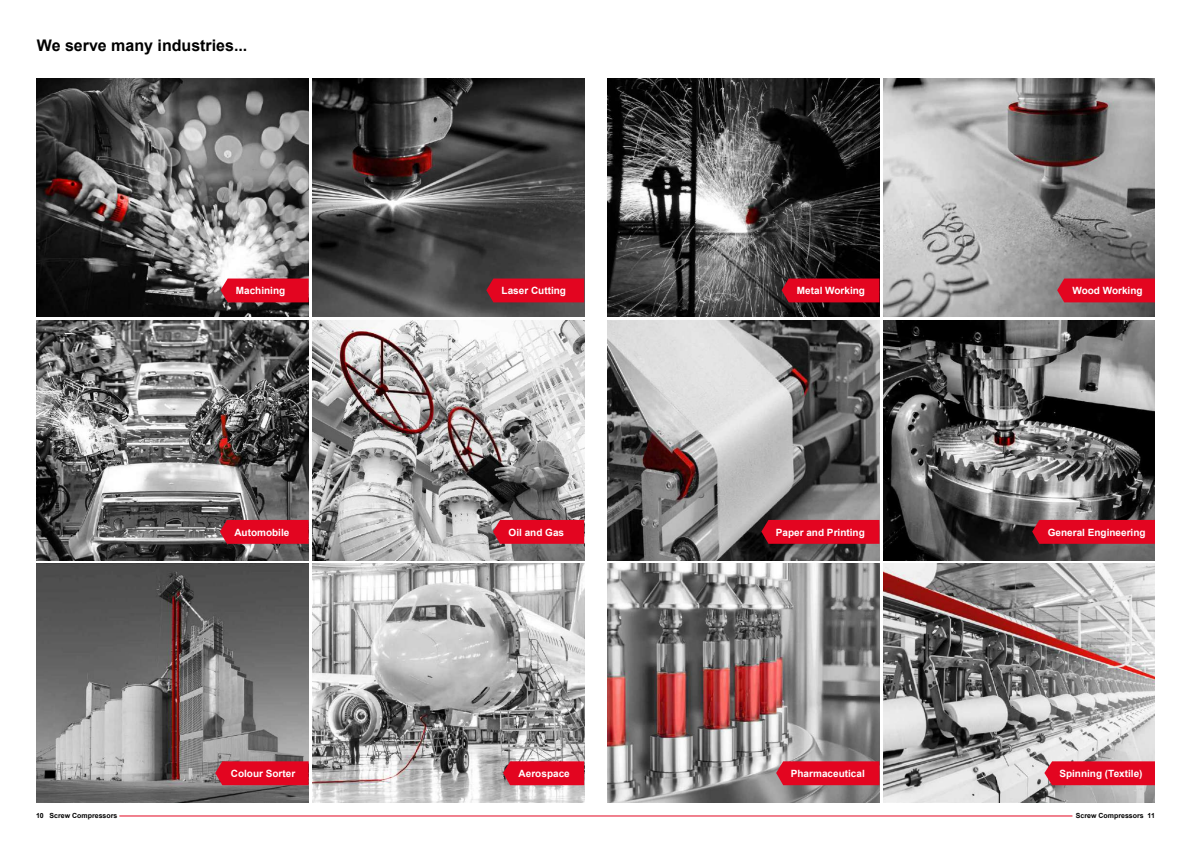
<style>
.page{position:relative;width:1191px;height:842px;background:#fff}
.page>*{position:absolute;margin:0;border:0;box-sizing:border-box;transform-origin:0 0}
.t1{font:700 16px "Arial";color:#000}
.t2{font:700 10px "Arial";color:#fff}
.t3{font:700 7px "Arial";color:#000}
</style>
<div class="page">
<hr style="left:119px;top:815px;width:953px;height:1px;background:#e30520">
<img style="left:37px;top:79px;width:272px;height:238px">
<img style="left:607px;top:79px;width:272px;height:238px">
<img style="left:37px;top:321px;width:272px;height:239px">
<img style="left:607px;top:321px;width:272px;height:239px">
<img style="left:37px;top:563px;width:272px;height:239px">
<img style="left:607px;top:563px;width:272px;height:239px">
<img style="left:312px;top:79px;width:272px;height:238px">
<img style="left:883px;top:79px;width:272px;height:238px">
<img style="left:312px;top:321px;width:272px;height:239px">
<img style="left:883px;top:321px;width:272px;height:239px">
<img style="left:312px;top:563px;width:272px;height:239px">
<img style="left:883px;top:563px;width:272px;height:239px">
<div style="left:1057px;top:279px;width:98px;height:23px;background:#e30520"></div>
<div style="left:486px;top:279px;width:98px;height:23px;background:#e30520"></div>
<div style="left:781px;top:279px;width:98px;height:23px;background:#e30520"></div>
<div style="left:221px;top:279px;width:88px;height:23px;background:#e30520"></div>
<svg style="left:1032px;top:520px;width:123px;height:24px;background:#dc0721"></svg>
<svg style="left:493px;top:520px;width:91px;height:24px;background:#de0a24"></svg>
<svg style="left:761px;top:520px;width:118px;height:24px;background:#da051f"></svg>
<svg style="left:220px;top:520px;width:89px;height:24px;background:#dc0a23"></svg>
<svg style="left:1044px;top:761px;width:111px;height:24px;background:#e10e28"></svg>
<svg style="left:776px;top:761px;width:103px;height:24px;background:#e00d26"></svg>
<svg style="left:215px;top:761px;width:94px;height:24px;background:#dd0b25"></svg>
<svg style="left:503px;top:761px;width:81px;height:24px;background:#de0d26"></svg>
<h1 class="t1" style="left:37px;top:34px;width:212px">We serve many industries...</h1>
<p class="t2" style="left:236px;top:284px;width:51px">Machining</p>
<p class="t2" style="left:501px;top:284px;width:66px">Laser Cutting</p>
<p class="t2" style="left:797px;top:284px;width:70px">Metal Working</p>
<p class="t2" style="left:1072px;top:284px;width:72px">Wood Working</p>
<p class="t2" style="left:234px;top:525px;width:56px">Automobile</p>
<p class="t2" style="left:508px;top:525px;width:57px">Oil and Gas</p>
<p class="t2" style="left:776px;top:525px;width:90px">Paper and Printing</p>
<p class="t2" style="left:1047px;top:525px;width:99px">General Engineering</p>
<p class="t2" style="left:231px;top:766px;width:66px">Colour Sorter</p>
<p class="t2" style="left:518px;top:766px;width:53px">Aerospace</p>
<p class="t2" style="left:791px;top:766px;width:75px">Pharmaceutical</p>
<p class="t2" style="left:1059px;top:766px;width:85px">Spinning (Textile)</p>
<p class="t3" style="left:36px;top:811px;width:83px">10 Screw Compressors</p>
<p class="t3" style="left:1076px;top:811px;width:80px">Screw Compressors 11</p>
</div>
